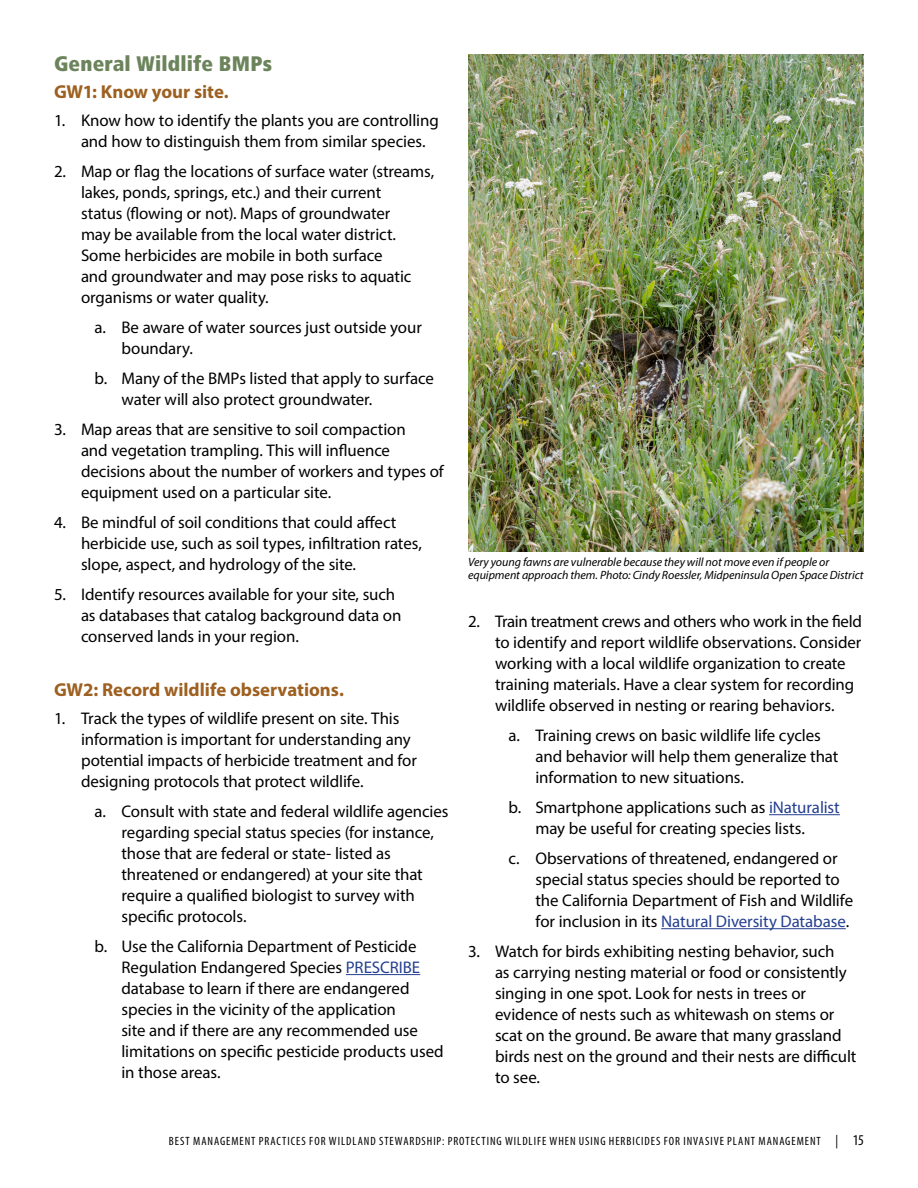
<style>
.page{position:relative;width:918px;height:1188px;background:#fff}
.page>*{position:absolute;margin:0;border:0;box-sizing:border-box;transform-origin:0 0}
.Sub3{font:900 condensed 21px "Frutiger";letter-spacing:.01em;color:#6c845b}
.Sub4{font:700 18.75px "Myriad Pro";color:#9d6020}
.NL_1{font:16.8px/21px "Myriad Pro";letter-spacing:-.005em;color:#000}
.NL_2{font:16.8px/21px "Myriad Pro";letter-spacing:-.005em;color:#000}
.t1{font:italic 12px/13.5px "Myriad Pro";letter-spacing:-.005em;color:#000}
.t2{font:condensed 12px "Myriad Pro";letter-spacing:.08em;color:#000}
.s1{color:#243f8f}
.s2{font-size:13.5px}
.s3{font-size:15px}
</style>
<div class="page">
<hr style="left:769px;top:814px;width:71px;height:1px;background:#243f8f">
<hr style="left:661px;top:928px;width:185px;height:1px;background:#243f8f">
<hr style="left:346px;top:974px;width:74px;height:1px;background:#243f8f">
<img style="left:468px;top:54px;width:396px;height:497px">
<p class="Sub3" style="left:54px;top:51px;width:220px">General Wildlife BMPs</p>
<p class="Sub4" style="left:54px;top:80px;width:176px">GW1: Know your site.</p>
<p class="NL_1" style="left:81px;top:110px;width:359px;text-indent:-27px">1. Know how to identify the plants you are controlling and how to distinguish them from similar species.</p>
<p class="NL_1" style="left:81px;top:161px;width:355px;text-indent:-27px">2. Map or flag the locations of surface water (streams, lakes, ponds, springs, etc.) and their current<br>status (flowing or not). Maps of groundwater<br>may be available from the local water district.<br>Some herbicides are mobile in both surface<br>and groundwater and may pose risks to aquatic organisms or water quality.</p>
<p class="NL_2" style="left:122px;top:317px;width:302px;text-indent:-27px">a. Be aware of water sources just outside your boundary.</p>
<p class="NL_2" style="left:122px;top:368px;width:314px;text-indent:-27px">b. Many of the BMPs listed that apply to surface water will also protect groundwater.</p>
<p class="NL_1" style="left:81px;top:419px;width:364px;text-indent:-27px">3. Map areas that are sensitive to soil compaction<br>and vegetation trampling. This will influence decisions about the number of workers and types of equipment used on a particular site.</p>
<p class="NL_1" style="left:81px;top:512px;width:342px;text-indent:-27px">4. Be mindful of soil conditions that could affect herbicide use, such as soil types, infiltration rates, slope, aspect, and hydrology of the site.</p>
<p class="NL_1" style="left:81px;top:584px;width:322px;text-indent:-27px">5. Identify resources available for your site, such as databases that catalog background data on conserved lands in your region.</p>
<p class="Sub4" style="left:54px;top:678px;width:291px">GW2: Record wildlife observations.</p>
<p class="NL_1" style="left:81px;top:708px;width:338px;text-indent:-27px">1. Track the types of wildlife present on site. This information is important for understanding any potential impacts of herbicide treatment and for designing protocols that protect wildlife.</p>
<p class="NL_2" style="left:122px;top:801px;width:329px;text-indent:-27px">a. Consult with state and federal wildlife agencies regarding special status species (for instance, those that are federal or state- listed as threatened or endangered) at your site that require a qualified biologist to survey with specific protocols.</p>
<p class="NL_2" style="left:122px;top:936px;width:324px;text-indent:-27px">b. Use the California Department of Pesticide Regulation Endangered Species <span class="s1">PRESCRIBE </span>database to learn if there are endangered species in the vicinity of the application<br>site and if there are any recommended use limitations on specific pesticide products used in those areas.</p>
<p class="t1" style="left:468px;top:555px;width:397px">Very young fawns are vulnerable because they will not move even if people or equipment approach them. Photo: Cindy Roessler, Midpeninsula Open Space District</p>
<p class="NL_1" style="left:495px;top:611px;width:368px;text-indent:-27px">2. Train treatment crews and others who work in the field to identify and report wildlife observations. Consider working with a local wildlife organization to create training materials. Have a clear system for recording wildlife observed in nesting or rearing behaviors.</p>
<p class="NL_2" style="left:536px;top:725px;width:304px;text-indent:-27px">a. Training crews on basic wildlife life cycles and behavior will help them generalize that information to new situations.</p>
<p class="NL_2" style="left:508px;top:797px;width:333px;text-align:center">b. Smartphone applications such as <span class="s1">iNaturalist </span>may be useful for creating species lists.</p>
<p class="NL_2" style="left:536px;top:848px;width:319px;text-indent:-27px">c. Observations of threatened, endangered or special status species should be reported to the California Department of Fish and Wildlife for inclusion in its <span class="s1">Natural Diversity Database</span>.</p>
<p class="NL_1" style="left:495px;top:941px;width:363px;text-indent:-27px">3. Watch for birds exhibiting nesting behavior, such<br>as carrying nesting material or food or consistently singing in one spot. Look for nests in trees or evidence of nests such as whitewash on stems or scat on the ground. Be aware that many grassland birds nest on the ground and their nests are difficult to see.</p>
<p class="t2" style="left:169px;top:1134px;width:697px">BEST MANAGEMENT PRACTICES FOR WILDLAND STEWARDSHIP: PROTECTING WILDLIFE WHEN USING HERBICIDES FOR INVASIVE PLANT MANAGEMENT <span class="s2">|</span> <span class="s3">15</span></p>
</div>
